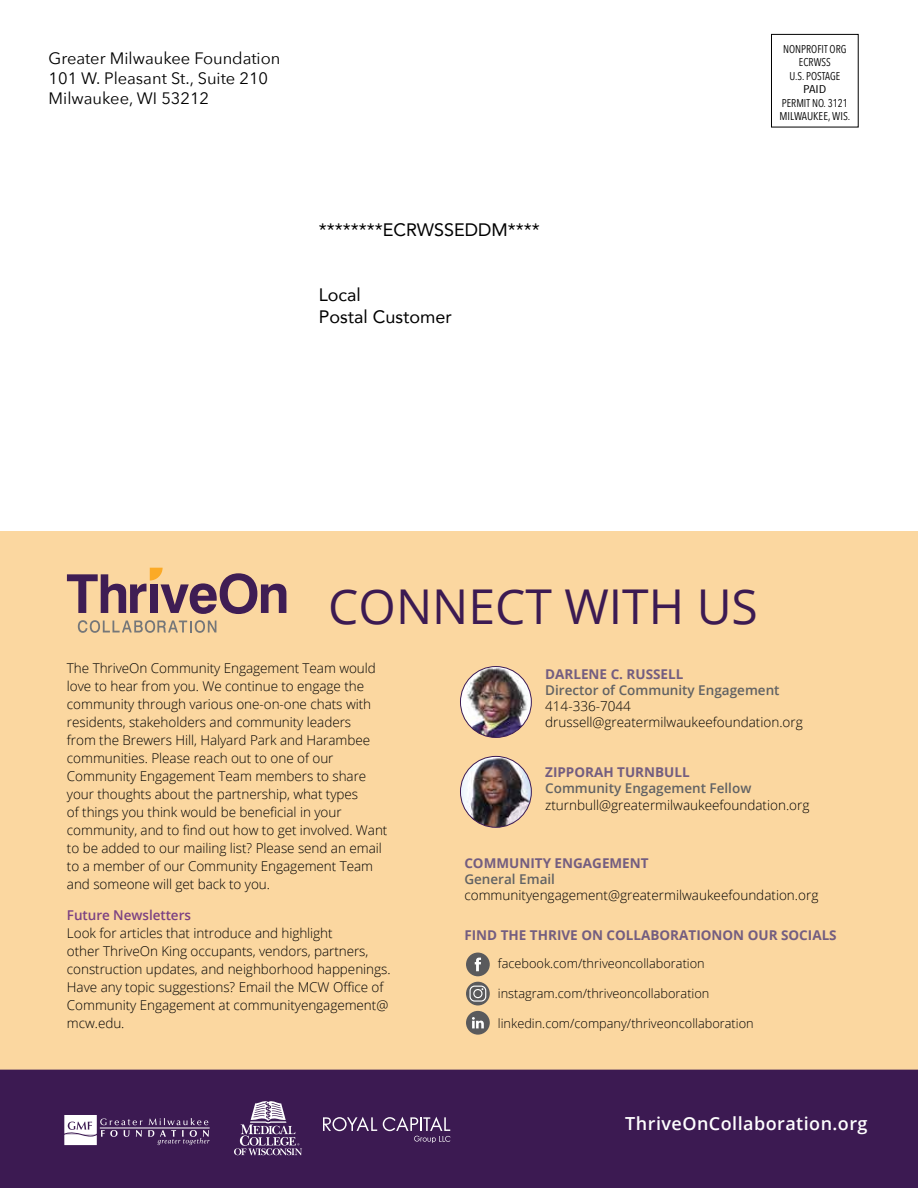
<style>
.page{position:relative;width:918px;height:1188px;background:#fff}
.page>*{position:absolute;margin:0;border:0;box-sizing:border-box;transform-origin:0 0}
.t1{font:48px "Open Sans";color:#3c1a52}
.t2{font:18px/21.6px "Avenir";color:#000}
.t3{font:600 18px "Open Sans";letter-spacing:.025em;color:#fff}
.t4{font:16.5px/19.8px "Avenir Next";color:#000}
.t5{font:300 13.5px/18px "Open Sans";letter-spacing:-.005em;color:#000}
.t6{font:700 13.5px "Open Sans";color:#735d80}
.t7{font:600 13.5px "Open Sans";color:#616264}
.t8{font:600 13.5px "Open Sans";letter-spacing:-.005em;color:#7c4182}
.t9{font:300 12.75px "Open Sans";color:#000}
.t10{font:11.25px/13.5px "Avenir Next Condensed";color:#000;text-align:center;scale:.95 1}
</style>
<div class="page">
<div style="left:0;top:531px;width:918px;height:541px;background:#fbd7a0"></div>
<img style="left:460px;top:667px;width:71px;height:70px;border-radius:35px">
<div style="left:460px;top:666px;width:72px;height:72px;border:1px solid #3c1a52;border-radius:50%"></div>
<img style="left:460px;top:756px;width:71px;height:71px;border-radius:35px">
<div style="left:460px;top:756px;width:72px;height:72px;border:1px solid #3c1a52;border-radius:50%"></div>
<svg style="left:67px;top:568px;width:219px;height:46px"></svg>
<svg style="left:78px;top:620px;width:138px;height:13px"></svg>
<div style="left:771px;top:34px;width:88px;height:93px;border:1px solid #000"></div>
<div style="left:0;top:1070px;width:918px;height:118px;background:#3c1a52"></div>
<svg style="left:323px;top:1117px;width:54px;height:14px"></svg>
<svg style="left:383px;top:1117px;width:68px;height:26px"></svg>
<svg style="left:64px;top:1115px;width:146px;height:30px"></svg>
<svg style="left:234px;top:1100px;width:68px;height:55px"></svg>
<svg style="left:466px;top:953px;width:24px;height:23px"></svg>
<svg style="left:466px;top:1011px;width:24px;height:24px"></svg>
<svg style="left:466px;top:982px;width:24px;height:23px"></svg>
<svg style="left:469px;top:986px;width:17px;height:16px"></svg>
<p class="t4" style="left:49px;top:48px;width:233px">Greater Milwaukee Foundation<br>101 W. Pleasant St., Suite 210<br>Milwaukee, WI 53212</p>
<h2 class="t2" style="left:319px;top:219px;width:222px">********ECRWSSEDDM****</h2>
<h2 class="t2" style="left:319px;top:283px;width:135px">Local<br>Postal Customer</h2>
<p class="t10" style="left:780px;top:41px;width:76px">NONPROFIT ORG<br>ECRWSS<br>U.S. POSTAGE<br>PAID<br>PERMIT NO. 3121<br>MILWAUKEE, WIS.</p>
<h1 class="t1" style="left:328px;top:574px;width:431px">CONNECT WITH US</h1>
<p class="t5" style="left:67px;top:659px;width:322px">The ThriveOn Community Engagement Team would love to hear from you. We continue to engage the community through various one-on-one chats with residents, stakeholders and community leaders<br>from the Brewers Hill, Halyard Park and Harambee communities. Please reach out to one of our Community Engagement Team members to share your thoughts about the partnership, what types<br>of things you think would be beneficial in your community, and to find out how to get involved. Want to be added to our mailing list? Please send an email to a member of our Community Engagement Team and someone will get back to you.</p>
<p class="t6" style="left:545px;top:664px;width:140px">DARLENE C. RUSSELL</p>
<p class="t7" style="left:545px;top:681px;width:236px">Director of Community Engagement</p>
<p class="t5" style="left:545px;top:698px;width:259px;line-height:16.2px">414-336-7044 drussell@greatermilwaukeefoundation.org</p>
<p class="t6" style="left:545px;top:763px;width:146px">ZIPPORAH TURNBULL</p>
<p class="t7" style="left:545px;top:779px;width:208px">Community Engagement Fellow</p>
<p class="t5" style="left:545px;top:795px;width:266px">zturnbull@greatermilwaukeefoundation.org</p>
<p class="t6" style="left:464px;top:853px;width:186px">COMMUNITY ENGAGEMENT</p>
<p class="t7" style="left:464px;top:870px;width:92px">General Email</p>
<p class="t5" style="left:464px;top:886px;width:355px">communityengagement@greatermilwaukeefoundation.org</p>
<p class="t6" style="left:464px;top:925px;width:374px">FIND THE THRIVE ON COLLABORATIONON OUR SOCIALS</p>
<p class="t9" style="left:498px;top:954px;width:208px">facebook.com/thriveoncollaboration</p>
<p class="t9" style="left:498px;top:984px;width:213px">instagram.com/thriveoncollaboration</p>
<p class="t9" style="left:498px;top:1014px;width:257px">linkedin.com/company/thriveoncollaboration</p>
<p class="t8" style="left:67px;top:906px;width:126px">Future Newsletters</p>
<p class="t5" style="left:67px;top:923px;width:325px">Look for articles that introduce and highlight<br>other ThriveOn King occupants, vendors, partners, construction updates, and neighborhood happenings.<br>Have any topic suggestions? Email the MCW Office of Community Engagement at communityengagement@ mcw.edu.</p>
<h2 class="t3" style="left:625px;top:1112px;width:244px">ThriveOnCollaboration.org</h2>
</div>
